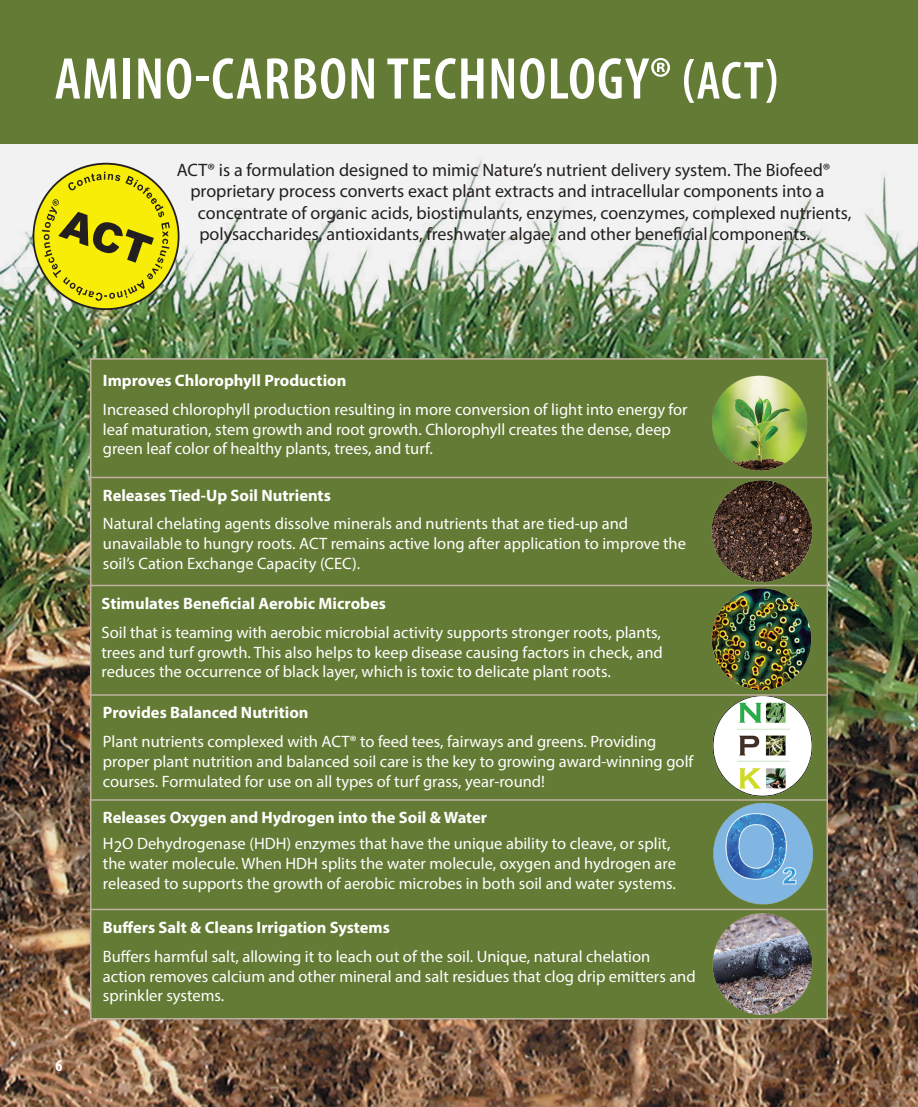
<style>
.page{position:relative;width:918px;height:1107px;background:#fff}
.page>*{position:absolute;margin:0;border:0;box-sizing:border-box;transform-origin:0 0}
.t1{font:600 condensed 59.4px "Myriad Pro";letter-spacing:.02em;color:#fff}
.t2{font:18px "Myriad Pro";color:#231f20}
.t3{font:16.5px/19.8px "Myriad Pro";color:#fff}
.t4{font:700 16.5px "Myriad Pro";color:#fff}
.t5{font:700 condensed 16.5px "Myriad Pro";color:#fff}
.s1{font-size:54px}
</style>
<div class="page">
<img style="left:0;top:143px;width:918px;height:964px">
<div style="left:0;top:0;width:918px;height:143px;background:#647b35"></div>
<svg style="left:28px;top:159px;width:156px;height:155px;background:#cac73f"></svg>
<div style="left:90px;top:358px;width:738px;height:662px;background:#647b35;border:2px solid #c2b1a1"></div>
<img style="left:711px;top:588px;width:101px;height:102px">
<img style="left:712px;top:375px;width:95px;height:96px">
<img style="left:711px;top:480px;width:102px;height:102px">
<img style="left:712px;top:697px;width:101px;height:100px">
<img style="left:709px;top:802px;width:107px;height:107px">
<img style="left:712px;top:913px;width:101px;height:102px">
<hr style="left:91px;top:477px;width:736px;height:1px;background:#c2b1a1">
<hr style="left:91px;top:585px;width:736px;height:1px;background:#c1b1a1">
<hr style="left:91px;top:694px;width:736px;height:2px;background:#c1b1a1">
<hr style="left:91px;top:799px;width:736px;height:2px;background:#c1b1a1">
<hr style="left:91px;top:909px;width:736px;height:1px;background:#c1b1a1">
<h1 class="t1" style="left:55px;top:46px;width:726px">AMINO-CARBON TECHNOLOGY® <span class="s1">(ACT)</span></h1>
<p class="t2" style="left:177px;top:158px;width:655px">ACT® is a formulation designed to mimic Nature’s nutrient delivery system. The Biofeed®</p>
<p class="t2" style="left:190px;top:180px;width:636px">proprietary process converts exact plant extracts and intracellular components into a</p>
<p class="t2" style="left:198px;top:202px;width:655px">concentrate of organic acids, biostimulants, enzymes, coenzymes, complexed nutrients,</p>
<p class="t2" style="left:199px;top:223px;width:612px">polysaccharides, antioxidants, freshwater algae, and other beneficial components.</p>
<p class="t4" style="left:103px;top:370px;width:245px">Improves Chlorophyll Production</p>
<p class="t3" style="left:103px;top:399px;width:586px">Increased chlorophyll production resulting in more conversion of light into energy for leaf maturation, stem growth and root growth. Chlorophyll creates the dense, deep green leaf color of healthy plants, trees, and turf.</p>
<p class="t4" style="left:103px;top:484px;width:229px">Releases Tied-Up Soil Nutrients</p>
<p class="t3" style="left:103px;top:514px;width:585px">Natural chelating agents dissolve minerals and nutrients that are tied-up and unavailable to hungry roots. ACT remains active long after application to improve the soil’s Cation Exchange Capacity (CEC).</p>
<p class="t4" style="left:102px;top:593px;width:286px">Stimulates Beneficial Aerobic Microbes</p>
<p class="t3" style="left:102px;top:622px;width:563px;text-align:justify">Soil that is teaming with aerobic microbial activity supports stronger roots, plants, trees and turf growth. This also helps to keep disease causing factors in check, and reduces the occurrence of black layer, which is toxic to delicate plant roots.</p>
<p class="t4" style="left:103px;top:702px;width:207px">Provides Balanced Nutrition</p>
<p class="t3" style="left:103px;top:731px;width:592px">Plant nutrients complexed with ACT® to feed tees, fairways and greens. Providing proper plant nutrition and balanced soil care is the key to growing award-winning golf courses. Formulated for use on all types of turf grass, year-round!</p>
<p class="t5" style="left:55px;top:1055px;width:9px">6</p>
<p class="t4" style="left:103px;top:806px;width:386px">Releases Oxygen and Hydrogen into the Soil &amp; Water</p>
<p class="t3" style="left:103px;top:834px;width:575px">H2O Dehydrogenase (HDH) enzymes that have the unique ability to cleave, or split, the water molecule. When HDH splits the water molecule, oxygen and hydrogen are released to supports the growth of aerobic microbes in both soil and water systems.</p>
<p class="t4" style="left:103px;top:917px;width:289px">Buffers Salt &amp; Cleans Irrigation Systems</p>
<p class="t3" style="left:103px;top:946px;width:594px">Buffers harmful salt, allowing it to leach out of the soil. Unique, natural chelation action removes calcium and other mineral and salt residues that clog drip emitters and sprinkler systems.</p>
</div>
